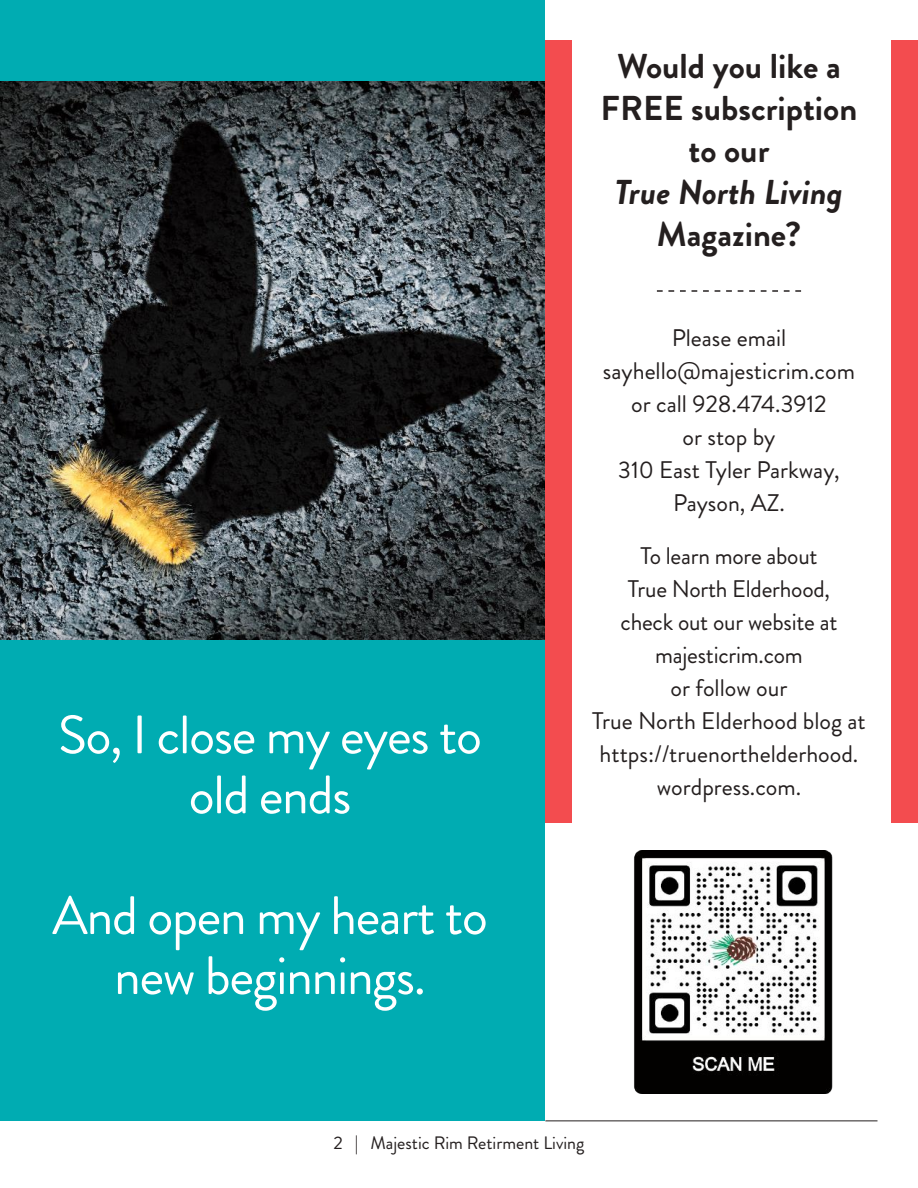
<style>
.page{position:relative;width:918px;height:1188px;background:#fff}
.page>*{position:absolute;margin:0;border:0;box-sizing:border-box;transform-origin:0 0}
.t1{font:54px/60px "Brandon Grotesque";letter-spacing:-.025em;color:#fff;text-align:center}
.t2{font:700 34.5px/42px "Brandon Grotesque";color:#241f1f;text-align:center}
.t3{font:italic 700 34.5px "Brandon Grotesque";color:#241f1f}
.t4{font:24px/33px "Brandon Grotesque";color:#241f1f;text-align:center}
.t5{font:18px "Brandon Grotesque";color:#241f1f}
</style>
<div class="page">
<div style="left:0;top:0;width:545px;height:1120px;background:#00acb2"></div>
<img style="left:0;top:81px;width:545px;height:558px">
<hr style="left:545px;top:1120px;width:333px;height:1px;background:#241f1f">
<svg style="left:657px;top:290px;width:144px;height:2px"></svg>
<div style="left:545px;top:40px;width:27px;height:784px;background:#f34c4f"></div>
<div style="left:891px;top:40px;width:27px;height:784px;background:#f34c4f"></div>
<img style="left:634px;top:850px;width:199px;height:243px">
<h1 class="t1" style="left:58px;top:706px;width:426px">So, I close my eyes to old ends</h1>
<h1 class="t1" style="left:52px;top:886px;width:437px">And open my heart to new beginnings.</h1>
<h2 class="t2" style="left:601px;top:46px;width:258px">Would you like a<br>FREE subscription to our</h2>
<h2 class="t3" style="left:615px;top:168px;width:230px">True North Living</h2>
<h2 class="t2" style="left:657px;top:214px;width:146px">Magazine?</h2>
<p class="t4" style="left:603px;top:322px;width:254px">Please email sayhello@majesticrim.com or call 928.474.3912<br>or stop by<br>310 East Tyler Parkway,<br>Payson, AZ.</p>
<p class="t4" style="left:592px;top:540px;width:275px">To learn more about<br>True North Elderhood,<br>check out our website at majesticrim.com<br>or follow our<br>True North Elderhood blog at https://truenorthelderhood. wordpress.com.</p>
<p class="t5" style="left:334px;top:1130px;width:252px">2 | Majestic Rim Retirment Living</p>
</div>
